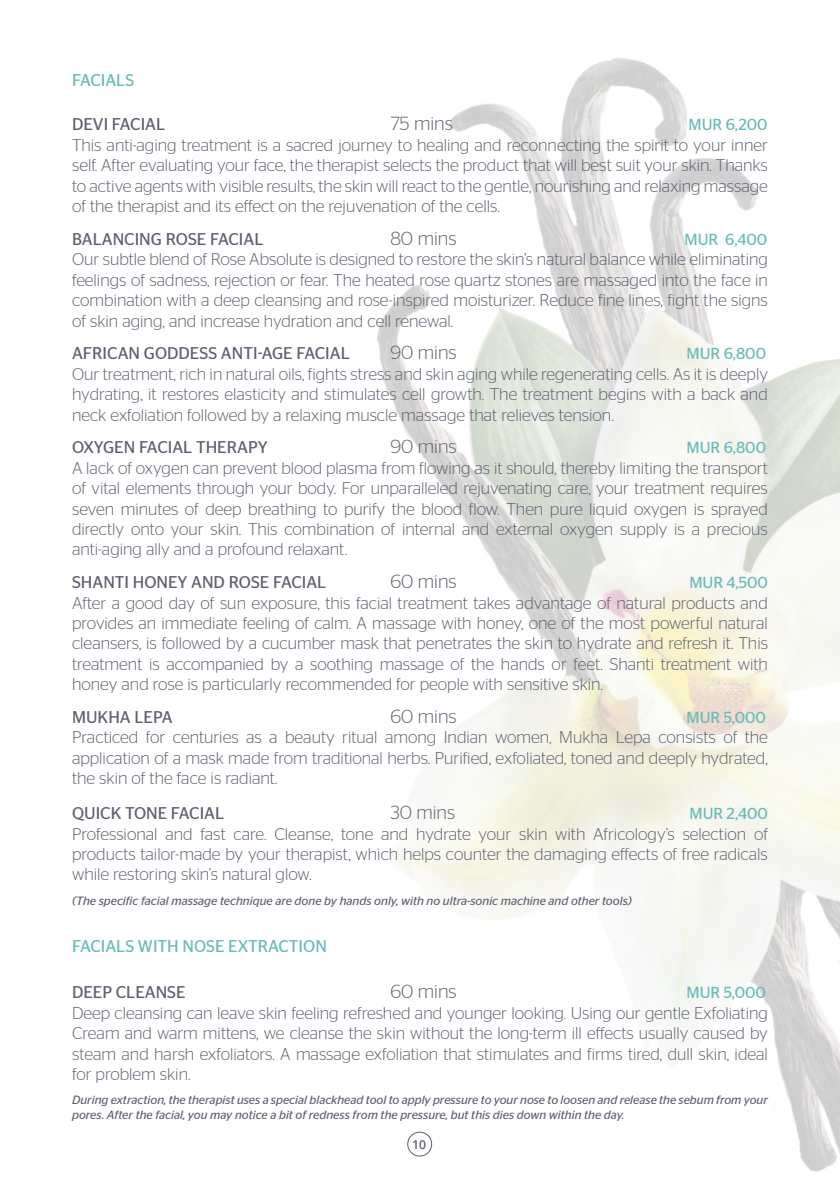
<style>
.page{position:relative;width:840px;height:1191px;background:#fff}
.page>*{position:absolute;margin:0;border:0;box-sizing:border-box;transform-origin:0 0}
.t1{font:300 19px "Stag Sans";color:#5d6070}
.t2{font:300 17px/20.4px "Stag Sans";color:#5d6070;text-align:justify}
.t3{font:17px "Stag Sans";color:#5d6070}
.t4{font:17px "Stag Sans";color:#68bbb9}
.t5{font:16px "Stag Sans";color:#68bbb9}
.t6{font:600 12.2px "Open Sans";color:#5d6070}
.t7{font:italic 12px/14.4px "Stag Sans";color:#5d6070}
</style>
<div class="page">
<img style="left:377px;top:58px;width:462px;height:1114px">
<div style="left:407px;top:1131px;width:25px;height:25px;border:1px solid #5d6070;border-radius:50%"></div>
<p class="t4" style="left:72px;top:70px;width:64px">FACIALS</p>
<p class="t3" style="left:72px;top:115px;width:95px">DEVI FACIAL</p>
<p class="t1" style="left:390px;top:113px;width:64px">75 mins</p>
<p class="t5" style="left:688px;top:116px;width:81px">MUR 6,200</p>
<p class="t2" style="left:72px;top:134px;width:697px">This anti-aging treatment is a sacred journey to healing and reconnecting the spirit to your inner self. After evaluating your face, the therapist selects the product that will best suit your skin. Thanks to active agents with visible results, the skin will react to the gentle, nourishing and relaxing massage of the therapist and its effect on the rejuvenation of the cells.</p>
<p class="t3" style="left:72px;top:229px;width:193px">BALANCING ROSE FACIAL</p>
<p class="t1" style="left:390px;top:228px;width:68px">80 mins</p>
<p class="t5" style="left:684px;top:230px;width:84px">MUR 6,400</p>
<p class="t2" style="left:72px;top:249px;width:697px">Our subtle blend of Rose Absolute is designed to restore the skin’s natural balance while eliminating feelings of sadness, rejection or fear. The heated rose quartz stones are massaged into the face in combination with a deep cleansing and rose-inspired moisturizer. Reduce fine lines, fight the signs of skin aging, and increase hydration and cell renewal.</p>
<p class="t3" style="left:72px;top:344px;width:279px">AFRICAN GODDESS ANTI-AGE FACIAL</p>
<p class="t1" style="left:390px;top:342px;width:68px">90 mins</p>
<p class="t5" style="left:686px;top:345px;width:81px">MUR 6,800</p>
<p class="t2" style="left:72px;top:363px;width:697px">Our treatment, rich in natural oils, fights stress and skin aging while regenerating cells. As it is deeply hydrating, it restores elasticity and stimulates cell growth. The treatment begins with a back and neck exfoliation followed by a relaxing muscle massage that relieves tension.</p>
<p class="t3" style="left:72px;top:438px;width:197px">OXYGEN FACIAL THERAPY</p>
<p class="t1" style="left:390px;top:436px;width:68px">90 mins</p>
<p class="t5" style="left:686px;top:439px;width:81px">MUR 6,800</p>
<p class="t2" style="left:72px;top:457px;width:697px">A lack of oxygen can prevent blood plasma from flowing as it should, thereby limiting the transport of vital elements through your body. For unparalleled rejuvenating care, your treatment requires seven minutes of deep breathing to purify the blood flow. Then pure liquid oxygen is sprayed directly onto your skin. This combination of internal and external oxygen supply is a precious anti-aging ally and a profound relaxant.</p>
<p class="t3" style="left:72px;top:572px;width:255px">SHANTI HONEY AND ROSE FACIAL</p>
<p class="t1" style="left:390px;top:571px;width:68px">60 mins</p>
<p class="t5" style="left:689px;top:573px;width:80px">MUR 4,500</p>
<p class="t2" style="left:72px;top:592px;width:697px">After a good day of sun exposure, this facial treatment takes advantage of natural products and provides an immediate feeling of calm. A massage with honey, one of the most powerful natural cleansers, is followed by a cucumber mask that penetrates the skin to hydrate and refresh it. This treatment is accompanied by a soothing massage of the hands or feet. Shanti treatment with honey and rose is particularly recommended for people with sensitive skin.</p>
<p class="t3" style="left:72px;top:707px;width:102px">MUKHA LEPA</p>
<p class="t1" style="left:390px;top:706px;width:68px">60 mins</p>
<p class="t5" style="left:686px;top:708px;width:81px">MUR 5,000</p>
<p class="t2" style="left:72px;top:727px;width:697px">Practiced for centuries as a beauty ritual among Indian women, Mukha Lepa consists of the application of a mask made from traditional herbs. Purified, exfoliated, toned and deeply hydrated, the skin of the face is radiant.</p>
<p class="t3" style="left:72px;top:803px;width:154px">QUICK TONE FACIAL</p>
<p class="t1" style="left:390px;top:802px;width:66px">30 mins</p>
<p class="t5" style="left:689px;top:804px;width:80px">MUR 2,400</p>
<p class="t2" style="left:72px;top:823px;width:697px">Professional and fast care. Cleanse, tone and hydrate your skin with Africology’s selection of products tailor-made by your therapist, which helps counter the damaging effects of free radicals while restoring skin’s natural glow.</p>
<p class="t7" style="left:72px;top:893px;width:561px">(The specific facial massage technique are done by hands only, with no ultra-sonic machine and other tools)</p>
<p class="t4" style="left:72px;top:936px;width:256px">FACIALS WITH NOSE EXTRACTION</p>
<p class="t3" style="left:72px;top:982px;width:115px">DEEP CLEANSE</p>
<p class="t1" style="left:390px;top:981px;width:68px">60 mins</p>
<p class="t5" style="left:686px;top:983px;width:81px">MUR 5,000</p>
<p class="t2" style="left:72px;top:1002px;width:697px">Deep cleansing can leave skin feeling refreshed and younger looking. Using our gentle Exfoliating Cream and warm mittens, we cleanse the skin without the long-term ill effects usually caused by steam and harsh exfoliators. A massage exfoliation that stimulates and firms tired, dull skin, ideal for problem skin.</p>
<p class="t7" style="left:72px;top:1093px;width:697px">During extraction, the therapist uses a special blackhead tool to apply pressure to your nose to loosen and release the sebum from your pores. After the facial, you may notice a bit of redness from the pressure, but this dies down within the day.</p>
<p class="t6" style="left:412px;top:1136px;width:15px">10</p>
</div>
